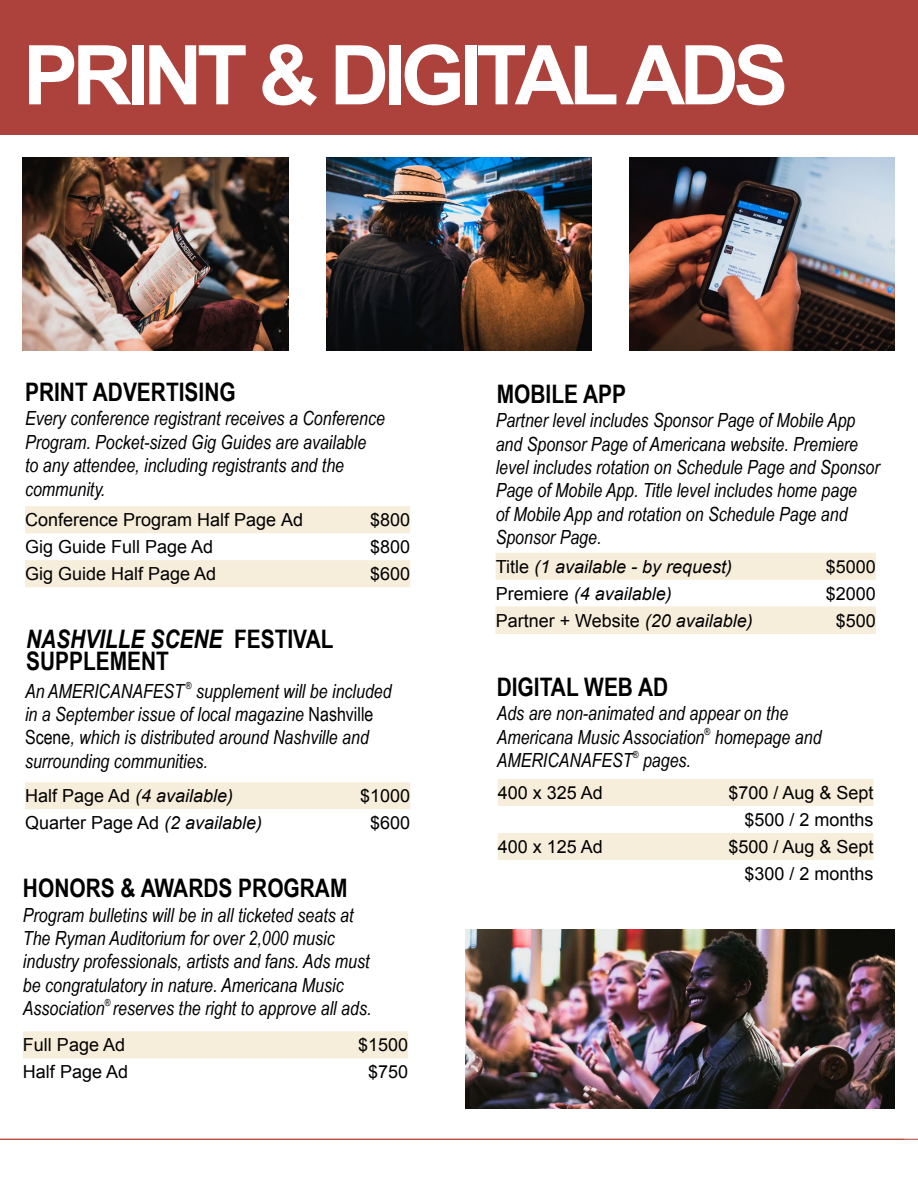
<style>
.page{position:relative;width:918px;height:1188px;background:#fff}
.page>*{position:absolute;margin:0;border:0;box-sizing:border-box;transform-origin:0 0}
.t1{font:700 82.5px "Arial";letter-spacing:-.07em;color:#fff}
.t2{font:700 25.5px/22.5px "Arial Narrow";color:#000}
.t3{font:italic 19.5px/23.4px "Arial Narrow";color:#000}
.t4{font:18px/27px "Arial";color:#000;text-align:right}
.t5{font:italic 18px "Arial";color:#000}
.t6{font:italic 9.75px "Arial Narrow";color:#000}
.s1{font-style:italic}
.s2{font-style:normal}
</style>
<div class="page">
<div style="left:0;top:0;width:918px;height:134px;background:#ad423c"></div>
<svg style="left:25px;top:506px;width:385px;height:81px"></svg>
<div style="left:25px;top:782px;width:385px;height:27px;background:#f6edda"></div>
<div style="left:496px;top:553px;width:380px;height:27px;background:#f6edda"></div>
<div style="left:496px;top:607px;width:380px;height:27px;background:#f6edda"></div>
<img style="left:23px;top:158px;width:265px;height:193px">
<img style="left:327px;top:158px;width:265px;height:193px">
<img style="left:629px;top:158px;width:265px;height:193px">
<div style="left:23px;top:1031px;width:385px;height:27px;background:#f6edda"></div>
<img style="left:465px;top:929px;width:429px;height:179px">
<svg style="left:498px;top:779px;width:375px;height:81px"></svg>
<hr style="left:0;top:1139px;width:918px;height:1px;background:#ad423c">
<h1 class="t1" style="left:23px;top:20px;width:767px">PRINT &amp; DIGITAL ADS</h1>
<h2 class="t2" style="left:25px;top:379px;width:212px">PRINT ADVERTISING</h2>
<p class="t3" style="left:25px;top:406px;width:361px">Every conference registrant receives a Conference Program. Pocket-sized Gig Guides are available<br>to any attendee, including registrants and the community.</p>
<p class="t4" style="left:25px;top:507px;width:280px">Conference Program Half Page Ad</p>
<p class="t4" style="left:370px;top:507px;width:42px">$800</p>
<p class="t4" style="left:25px;top:534px;width:190px">Gig Guide Full Page Ad</p>
<p class="t4" style="left:370px;top:534px;width:42px">$800</p>
<p class="t4" style="left:25px;top:561px;width:193px">Gig Guide Half Page Ad</p>
<p class="t4" style="left:370px;top:561px;width:42px">$600</p>
<h2 class="t2" style="left:26px;top:626px;width:309px"><span class="s1">NASHVILLE SCENE</span> FESTIVAL<br>SUPPLEMENT</h2>
<p class="t3" style="left:25px;top:679px;width:160px">An AMERICANAFEST</p>
<p class="t6" style="left:186px;top:678px;width:7px">®</p>
<p class="t3" style="left:25px;top:679px;width:368px;text-indent:171px">supplement will be included in a September issue of local magazine <span class="s2">Nashville Scene</span>, which is distributed around Nashville and surrounding communities.</p>
<p class="t5" style="left:25px;top:784px;width:210px"><span class="s2">Half Page Ad</span> (4 available)</p>
<p class="t4" style="left:360px;top:783px;width:52px">$1000</p>
<p class="t4" style="left:25px;top:810px;width:239px">Quarter Page Ad <span class="s1">(2 available)</span></p>
<p class="t4" style="left:370px;top:810px;width:42px">$600</p>
<h2 class="t2" style="left:23px;top:876px;width:326px">HONORS &amp; AWARDS PROGRAM</h2>
<p class="t3" style="left:23px;top:903px;width:350px">Program bulletins will be in all ticketed seats at The Ryman Auditorium for over 2,000 music industry professionals, artists and fans. Ads must be congratulatory in nature. Americana Music Association reserves the right to approve all ads.</p>
<p class="t6" style="left:105px;top:996px;width:7px">®</p>
<p class="t4" style="left:23px;top:1032px;width:104px">Full Page Ad</p>
<p class="t4" style="left:358px;top:1032px;width:52px">$1500</p>
<p class="t4" style="left:23px;top:1059px;width:107px">Half Page Ad</p>
<p class="t4" style="left:368px;top:1059px;width:42px">$750</p>
<h2 class="t2" style="left:497px;top:381px;width:131px">MOBILE APP</h2>
<p class="t3" style="left:496px;top:408px;width:386px">Partner level includes Sponsor Page of Mobile App and Sponsor Page of Americana website. Premiere level includes rotation on Schedule Page and Sponsor Page of Mobile App. Title level includes home page<br>of Mobile App and rotation on Schedule Page and Sponsor Page.</p>
<p class="t5" style="left:496px;top:555px;width:238px"><span class="s2">Title</span> (1 available - by request)</p>
<p class="t4" style="left:826px;top:553px;width:52px">$5000</p>
<p class="t5" style="left:496px;top:582px;width:178px"><span class="s2">Premiere</span> (4 available)</p>
<p class="t4" style="left:826px;top:580px;width:52px">$2000</p>
<p class="t4" style="left:496px;top:607px;width:259px">Partner + Website <span class="s1">(20 available)</span></p>
<p class="t4" style="left:836px;top:607px;width:42px">$500</p>
<h2 class="t2" style="left:497px;top:674px;width:173px">DIGITAL WEB AD</h2>
<p class="t3" style="left:497px;top:701px;width:293px">Ads are non-animated and appear on the<br>Americana Music Association</p>
<p class="t6" style="left:705px;top:724px;width:7px">®</p>
<p class="t3" style="left:715px;top:725px;width:108px">homepage and</p>
<p class="t3" style="left:497px;top:748px;width:137px">AMERICANAFEST</p>
<p class="t6" style="left:633px;top:748px;width:7px">®</p>
<p class="t3" style="left:643px;top:748px;width:50px">pages.</p>
<p class="t4" style="left:498px;top:779px;width:107px">400 x 325 Ad</p>
<p class="t4" style="left:728px;top:779px;width:147px">$700 / Aug &amp; Sept $500 / 2 months</p>
<p class="t4" style="left:498px;top:833px;width:107px">400 x 125 Ad</p>
<p class="t4" style="left:728px;top:833px;width:147px">$500 / Aug &amp; Sept $300 / 2 months</p>
</div>
